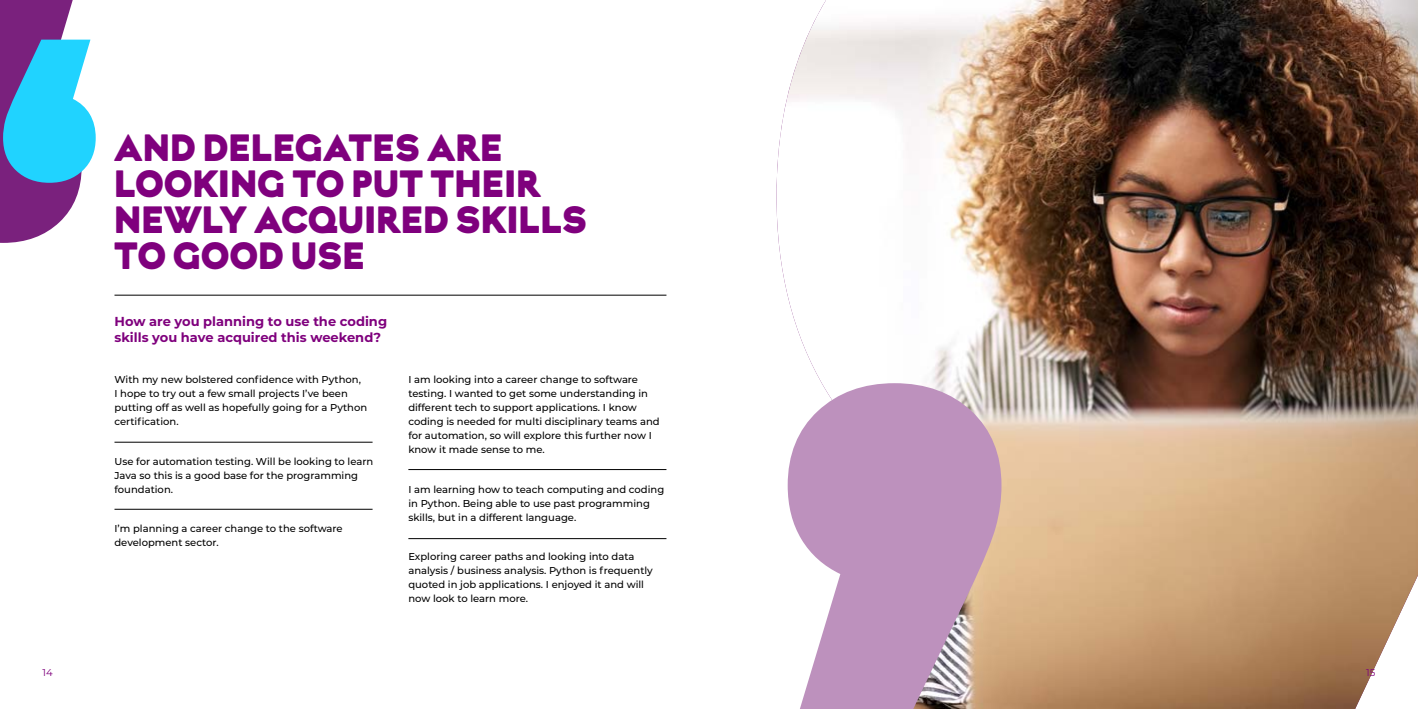
<style>
.page{position:relative;width:1418px;height:709px;background:#fff}
.page>*{position:absolute;margin:0;border:0;box-sizing:border-box;transform-origin:0 0}
.t1{font:38px/36px "Krana Fat B";letter-spacing:.02em;color:#7f007d}
.t2{font:700 13px/16px "Montserrat";color:#7f007d}
.t3{font:500 10px/14px "Montserrat";color:#000}
.t4{font:10px "Montserrat";color:#7f007d}
</style>
<div class="page">
<hr style="left:114px;top:295px;width:552px;height:1px;background:#000">
<svg style="left:0;top:0;width:96px;height:243px"></svg>
<hr style="left:114px;top:441px;width:258px;height:1px;background:#000">
<img style="left:776px;top:0;width:641px;height:709px">
<svg style="left:787px;top:383px;width:214px;height:326px;background:#c6a3c0"></svg>
<hr style="left:114px;top:509px;width:258px;height:1px;background:#000">
<hr style="left:408px;top:469px;width:258px;height:1px;background:#000">
<hr style="left:408px;top:538px;width:258px;height:1px;background:#000">
<h1 class="t1" style="left:114px;top:130px;width:473px">AND DELEGATES ARE<br>LOOKING TO PUT THEIR<br>NEWLY ACQUIRED SKILLS<br>TO GOOD USE</h1>
<h2 class="t2" style="left:114px;top:313px;width:274px">How are you planning to use the coding skills you have acquired this weekend?</h2>
<p class="t3" style="left:114px;top:372px;width:254px">With my new bolstered confidence with Python,<br>I hope to try out a few small projects I’ve been putting off as well as hopefully going for a Python certification.</p>
<p class="t3" style="left:114px;top:454px;width:260px">Use for automation testing. Will be looking to learn<br>Java so this is a good base for the programming foundation.</p>
<p class="t3" style="left:114px;top:521px;width:230px">I’m planning a career change to the software development sector.</p>
<p class="t3" style="left:408px;top:372px;width:253px">I am looking into a career change to software testing. I wanted to get some understanding in different tech to support applications. I know coding is needed for multi disciplinary teams and for automation, so will explore this further now I know it made sense to me.</p>
<p class="t3" style="left:408px;top:482px;width:257px">I am learning how to teach computing and coding in Python. Being able to use past programming skills, but in a different language.</p>
<p class="t3" style="left:408px;top:549px;width:246px">Exploring career paths and looking into data analysis / business analysis. Python is frequently quoted in job applications. I enjoyed it and will now look to learn more.</p>
<p class="t4" style="left:43px;top:665px;width:12px">14</p>
<p class="t4" style="left:1366px;top:665px;width:11px">15</p>
</div>
